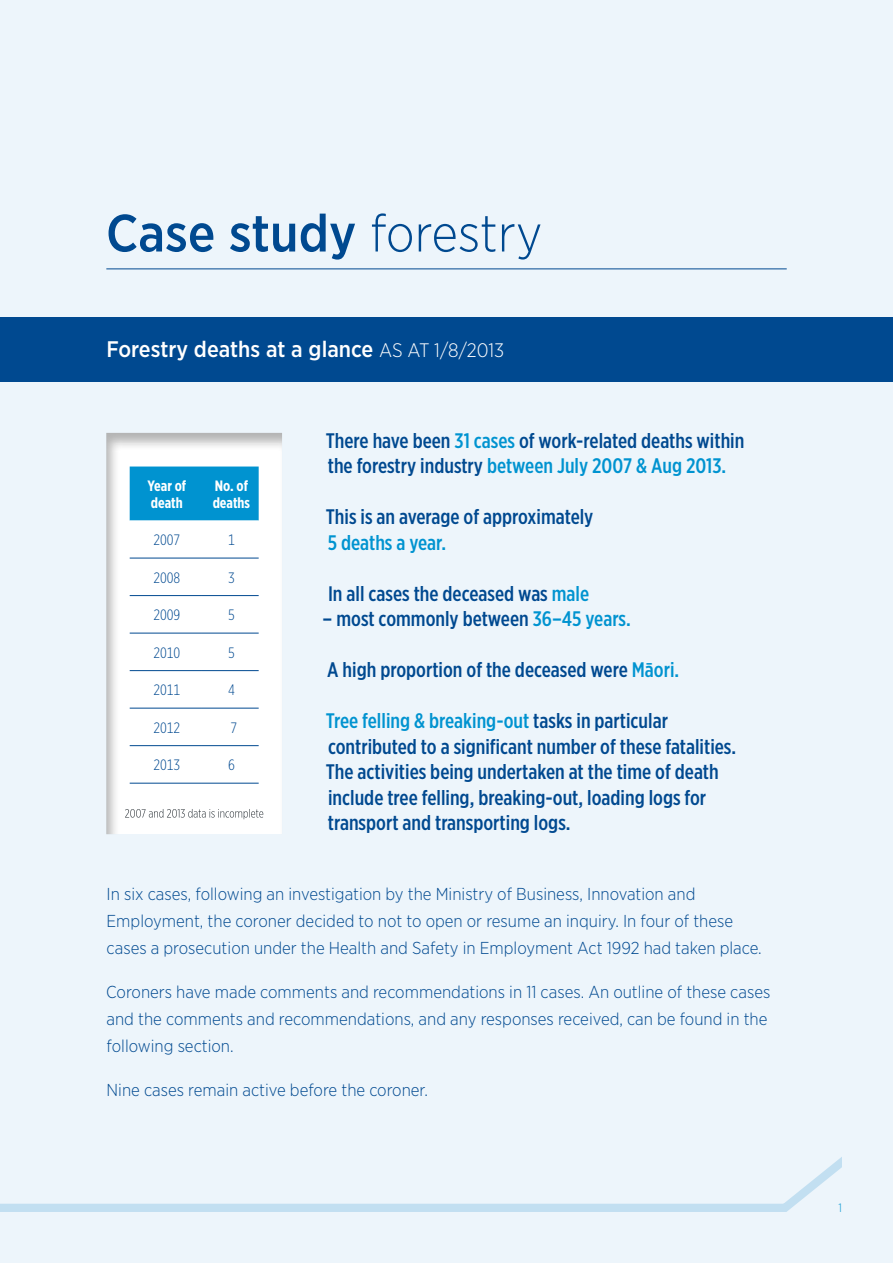
<style>
.page{position:relative;width:893px;height:1263px;background:#edf5fb}
.page>*{position:absolute;margin:0;border:0;box-sizing:border-box;transform-origin:0 0}
.t1{font:500 52.5px "Gotham Narrow";color:#004990}
.t2{font:500 22.5px "Gotham Narrow";color:#fff}
.t3{font:500 21px/25.5px "Gotham X Narrow";color:#004990}
.t4{font:500 21px "Gotham X Narrow";color:#0093d0}
.t5{font:300 17.25px/27px "Gotham Narrow";color:#004990}
.t6{font:300 15px "Gotham X Narrow";color:#004990}
.t7{font:700 15px/16.5px "Gotham X Narrow";color:#fff}
.t8{font:300 12px "Gotham Narrow";color:#0093d0}
.s1{font-weight:300}
.s2{font-weight:300;font-size:19.5px}
.s3{color:#0093d0}
</style>
<div class="page">
<svg style="left:0;top:1157px;width:842px;height:55px"></svg>
<hr style="left:106px;top:268px;width:681px;height:1px;background:#004990">
<div style="left:0;top:317px;width:893px;height:65px;background:#004990"></div>
<div style="left:93px;top:422px;width:202px;height:413px;background:#000;opacity:.3"></div>
<h1 class="t1" style="left:106px;top:200px;width:438px">Case study <span class="s1">forestry</span></h1>
<p class="t2" style="left:106px;top:335px;width:399px">Forestry deaths at a glance <span class="s2">AS AT 1/8/2013</span></p>
<p class="t7" style="left:148px;top:478px;width:40px">Year of death</p>
<p class="t7" style="left:213px;top:478px;width:39px">No. of deaths</p>
<p class="t6" style="left:153px;top:531px;width:28px">2007</p>
<p class="t6" style="left:228px;top:531px;width:8px">1</p>
<p class="t6" style="left:153px;top:569px;width:28px">2008</p>
<p class="t6" style="left:228px;top:569px;width:8px">3</p>
<p class="t6" style="left:153px;top:606px;width:28px">2009</p>
<p class="t6" style="left:228px;top:606px;width:8px">5</p>
<p class="t6" style="left:153px;top:644px;width:28px">2010</p>
<p class="t6" style="left:228px;top:644px;width:8px">5</p>
<p class="t6" style="left:153px;top:681px;width:28px">2011</p>
<p class="t6" style="left:228px;top:681px;width:8px">4</p>
<p class="t6" style="left:153px;top:719px;width:28px">2012</p>
<p class="t6" style="left:230px;top:719px;width:8px">7</p>
<p class="t6" style="left:153px;top:756px;width:28px">2013</p>
<p class="t6" style="left:228px;top:756px;width:8px">6</p>
<p class="t3" style="left:326px;top:427px;width:420px">There have been <span class="s3">31 cases</span> of work-related deaths within the forestry industry <span class="s3">between July 2007 &amp; Aug 2013.</span></p>
<p class="t3" style="left:326px;top:504px;width:269px">This is an average of approximately</p>
<p class="t4" style="left:328px;top:529px;width:120px">5 deaths a year.</p>
<p class="t3" style="left:328px;top:580px;width:263px">In all cases the deceased was <span class="s3">male</span></p>
<p class="t3" style="left:323px;top:606px;width:310px">– most commonly between <span class="s3">36–45 years.</span></p>
<p class="t3" style="left:327px;top:657px;width:353px">A high proportion of the deceased were <span class="s3">Māori.</span></p>
<p class="t3" style="left:326px;top:708px;width:412px"><span class="s3">Tree felling &amp; breaking-out</span> tasks in particular contributed to a significant number of these fatalities.<br>The activities being undertaken at the time of death include tree felling, breaking-out, loading logs for transport and transporting logs.</p>
<p class="t5" style="left:107px;top:880px;width:657px">In six cases, following an investigation by the Ministry of Business, Innovation and<br>Employment, the coroner decided to not to open or resume an inquiry. In four of these cases a prosecution under the Health and Safety in Employment Act 1992 had taken place.</p>
<p class="t5" style="left:106px;top:978px;width:666px">Coroners have made comments and recommendations in 11 cases. An outline of these cases and the comments and recommendations, and any responses received, can be found in the following section.</p>
<p class="t5" style="left:107px;top:1076px;width:323px">Nine cases remain active before the coroner.</p>
<p class="t8" style="left:838px;top:1200px;width:5px">1</p>
</div>
